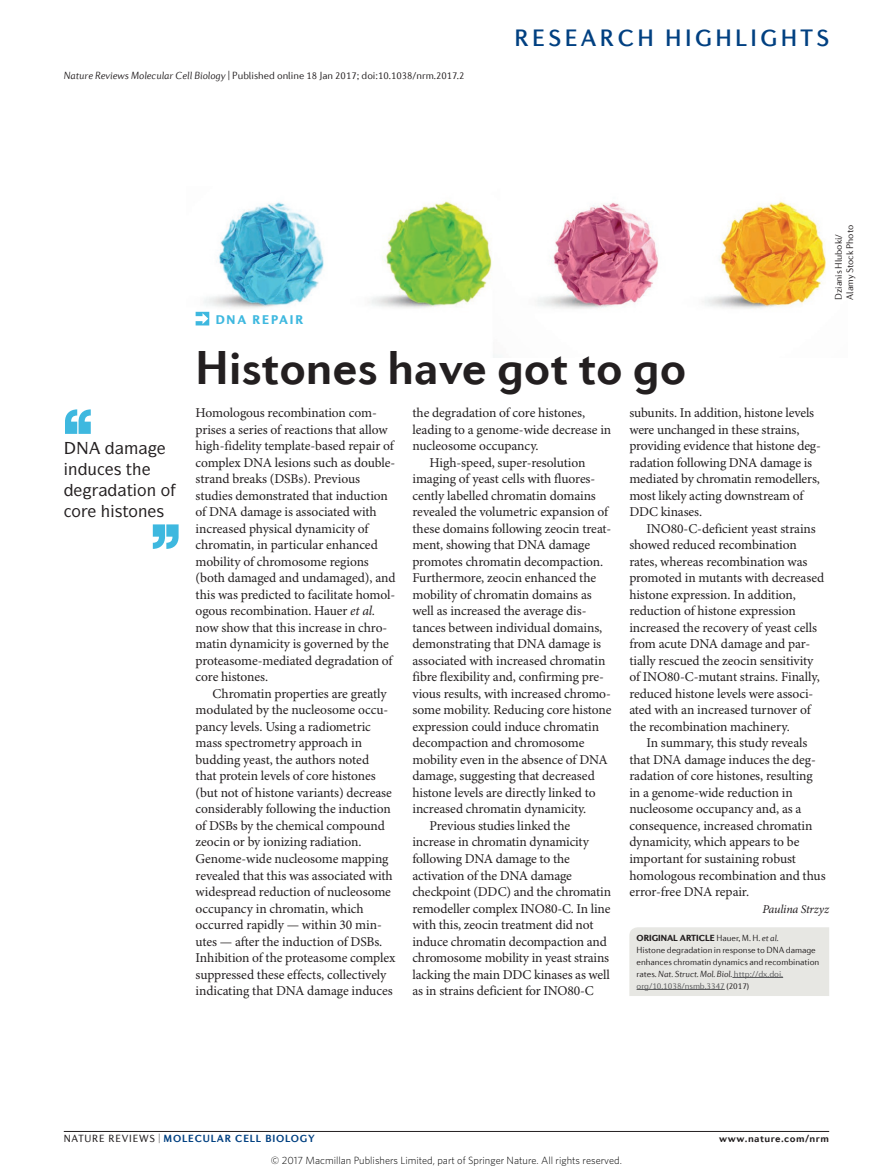
<style>
.page{position:relative;width:893px;height:1174px;background:#fff}
.page>*{position:absolute;margin:0;border:0;box-sizing:border-box;transform-origin:0 0}
.Title_large{font:700 48px "Diverda Sans Com";color:#231f20}
.t1{font:500 24px "Diverda Sans Com";letter-spacing:.14em;color:#014081}
.Pull_quote{font:500 16.5px "ITC Symbol Std";color:#231f20}
.Body_text{font:13.5px/16.5px "Minion Pro";letter-spacing:-.01em;color:#231f20}
.Body_first{font:13.5px/16.5px "Minion Pro";letter-spacing:-.01em;color:#231f20}
.Strapline{font:900 12.75px "Diverda Sans Com";letter-spacing:.14em;color:#3eb8df}
.Author{font:italic 12px "Minion Pro";letter-spacing:-.015em;color:#231f20}
.t2{font:300 10.5px "Diverda Sans Com";color:#231f20}
.t3{font:300 10.5px "Whitney";color:#000}
.t4{font:700 10.5px "Diverda Sans Com";letter-spacing:.075em;color:#014081}
.t5{font:700 10.5px "Diverda Sans Com";letter-spacing:.045em;color:#231f20}
.Credit_line{font:300 9.75px/11.2px "Diverda Sans Com";letter-spacing:-.005em;color:#231f20}
.Info_box_text{font:300 9px/12px "Diverda Sans Com";letter-spacing:-.005em;color:#231f20}
.s1{font-family:"Diverda Sans Com Light Italic 2";font-weight:400}
.s2{font-style:italic}
.s3{font-weight:900}
.s4{color:#57585a}
.s5{font-weight:400;color:#231f20}
</style>
<div class="page">
<hr style="left:64px;top:1131px;width:765px;height:1px;background:#231f20">
<img style="left:195px;top:201px;width:631px;height:156px">
<svg style="left:153px;top:524px;width:26px;height:25px"></svg>
<svg style="left:65px;top:409px;width:26px;height:25px"></svg>
<svg style="left:196px;top:312px;width:13px;height:13px"></svg>
<div style="left:629px;top:927px;width:200px;height:69px;background:#e7e7e3"></div>
<hr style="left:732px;top:977px;width:51px;height:1px;background:#57585a">
<hr style="left:637px;top:989px;width:88px;height:1px;background:#57585a">
<p class="t2" style="left:64px;top:69px;width:402px"><span class="s1">Nature Reviews Molecular Cell Biology</span> | Published online 18 Jan 2017; doi:10.1038/nrm.2017.2</p>
<h2 class="t1" style="left:514px;top:24px;width:316px">RESEARCH HIGHLIGHTS</h2>
<p class="Credit_line" style="left:833px;top:300px;width:76px;rotate:-90deg">Dzianis Hluboki/<br>Alamy Stock Photo</p>
<p class="Pull_quote" style="left:68px;top:458px;width:65px">■◆ ▲ ▼</p>
<p class="Pull_quote" style="left:127px;top:479px;width:45px">▼□■ □</p>
<p class="Pull_quote" style="left:72px;top:500px;width:94px">□ ▲▼□■ ▲</p>
<p class="Strapline" style="left:216px;top:312px;width:89px">DNA REPAIR</p>
<p class="Title_large" style="left:196px;top:339px;width:492px">Histones have got to go</p>
<p class="Body_first" style="left:196px;top:405px;width:201px">Homologous recombination com&shy;prises a series of reactions that allow high-fidelity template-based repair of complex DNA lesions such as double&shy;strand breaks (DSBs). Previous studies demonstrated that induction of DNA damage is associated with increased physical dynamicity of chromatin, in particular enhanced mobility of chromosome regions (both damaged and undamaged), and this was predicted to facilitate homol&shy;ogous recombination. Hauer <span class="s2">et al. </span>now show that this increase in chro&shy;matin dynamicity is governed by the proteasome-mediated degradation of core histones.</p>
<p class="Body_text" style="left:196px;top:686px;width:201px;text-indent:17px">Chromatin properties are greatly modulated by the nucleosome occu&shy;pancy levels. Using a radiometric mass spectrometry approach in budding yeast, the authors noted<br>that protein levels of core histones (but not of histone variants) decrease considerably following the induction of DSBs by the chemical compound zeocin or by ionizing radiation.<br>Genome-wide nucleosome mapping revealed that this was associated with widespread reduction of nucleosome occupancy in chromatin, which occurred rapidly — within 30 min&shy;utes — after the induction of DSBs.<br>Inhibition of the proteasome complex suppressed these effects, collectively indicating that DNA damage induces</p>
<p class="Body_text" style="left:412px;top:405px;width:200px">the degradation of core histones, leading to a genome-wide decrease in nucleosome occupancy.</p>
<p class="Body_text" style="left:412px;top:455px;width:201px;text-indent:17px">High-speed, super-resolution imaging of yeast cells with fluores&shy;cently labelled chromatin domains revealed the volumetric expansion of these domains following zeocin treat&shy;ment, showing that DNA damage promotes chromatin decompaction.<br>Furthermore, zeocin enhanced the mobility of chromatin domains as well as increased the average dis&shy;tances between individual domains, demonstrating that DNA damage is associated with increased chromatin fibre flexibility and, confirming pre&shy;vious results, with increased chromo&shy;some mobility. Reducing core histone expression could induce chromatin decompaction and chromosome mobility even in the absence of DNA damage, suggesting that decreased histone levels are directly linked to increased chromatin dynamicity.</p>
<p class="Body_text" style="left:412px;top:818px;width:200px;text-indent:17px">Previous studies linked the increase in chromatin dynamicity following DNA damage to the activation of the DNA damage checkpoint (DDC) and the chromatin remodeller complex INO80‑C. In line with this, zeocin treatment did not induce chromatin decompaction and chromosome mobility in yeast strains lacking the main DDC kinases as well as in strains deficient for INO80‑C</p>
<p class="Body_text" style="left:629px;top:405px;width:193px">subunits. In addition, histone levels were unchanged in these strains, providing evidence that histone deg&shy;radation following DNA damage is mediated by chromatin remodellers, most likely acting downstream of<br>DDC kinases.</p>
<p class="Body_text" style="left:629px;top:521px;width:196px;text-indent:17px">INO80‑C-deficient yeast strains showed reduced recombination rates, whereas recombination was promoted in mutants with decreased histone expression. In addition, reduction of histone expression increased the recovery of yeast cells from acute DNA damage and par&shy;tially rescued the zeocin sensitivity of INO80‑C-mutant strains. Finally, reduced histone levels were associ&shy;ated with an increased turnover of the recombination machinery.</p>
<p class="Body_text" style="left:629px;top:735px;width:198px;text-indent:17px">In summary, this study reveals that DNA damage induces the deg&shy;radation of core histones, resulting in a genome-wide reduction in nucleosome occupancy and, as a consequence, increased chromatin dynamicity, which appears to be important for sustaining robust homologous recombination and thus error-free DNA repair.</p>
<p class="Author" style="left:762px;top:901px;width:68px">Paulina Strzyz</p>
<p class="Info_box_text" style="left:637px;top:931px;width:184px"><span class="s3">ORIGINAL ARTICLE</span> Hauer, M. H. <span class="s2">et al.<br></span>Histone degradation in response to DNA damage enhances chromatin dynamics and recombination rates. <span class="s2">Nat. Struct. Mol. Biol.</span> <span class="s4">http://dx.doi. org/10.1038/nsmb.3347</span> (2017)</p>
<p class="t4" style="left:64px;top:1132px;width:252px"><span class="s5">NATURE REVIEWS |</span> MOLECULAR CELL BIOLOGY</p>
<p class="t5" style="left:719px;top:1132px;width:111px">www.nature.com/nrm</p>
<p class="t3" style="left:271px;top:1153px;width:352px">© 2017 Macmillan Publishers Limited, part of Springer Nature. All rights reserved.</p>
</div>
